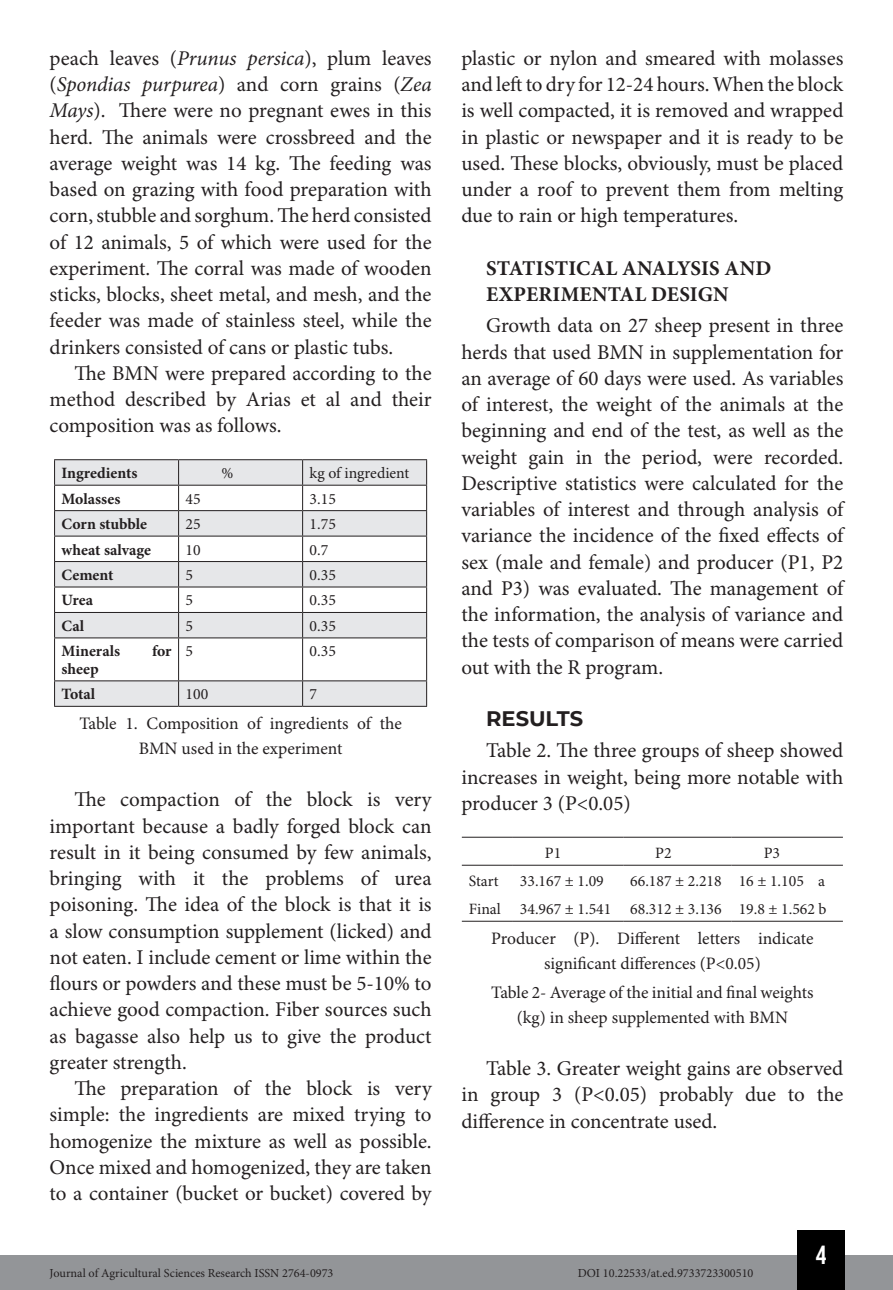
<style>
.page{position:relative;width:893px;height:1290px;background:#fff}
.page>*{position:absolute;margin:0;border:0;box-sizing:border-box;transform-origin:0 0}
.t1{font:26.25px "Bebas Kai";color:#fff}
.t2{font:21px/26.2px "Minion Pro";letter-spacing:-.005em;color:#231f20;text-align:justify}
.t3{font:700 21px/26.2px "Minion Pro";letter-spacing:.01em;color:#231f20}
.t4{font:700 21px "Montserrat";color:#231f20}
.t5{font:17.5px/24.5px "Minion Pro";color:#231f20;text-align:center}
.t6{font:15.75px/28px "Minion Pro";color:#231f20;text-align:right}
.t7{font:700 15.75px "Minion Pro";color:#231f20}
.t8{font:12.25px "Minion Pro";color:#231f20}
.s1{font-style:italic}
</style>
<div class="page">
<div style="left:0;top:1255px;width:893px;height:35px;background:#939598"></div>
<div style="left:797px;top:1230px;width:48px;height:60px;background:#000"></div>
<svg style="left:55px;top:460px;width:371px;height:246px;fill:#e6e7e9"></svg>
<hr style="left:54px;top:459px;width:125px;height:1px;background:#231f20">
<hr style="left:179px;top:459px;width:124px;height:1px;background:#231f20">
<hr style="left:303px;top:459px;width:124px;height:1px;background:#231f20">
<hr style="left:54px;top:485px;width:125px;height:1px;background:#231f20">
<hr style="left:179px;top:485px;width:124px;height:1px;background:#231f20">
<hr style="left:303px;top:485px;width:124px;height:1px;background:#231f20">
<hr style="left:54px;top:510px;width:125px;height:1px;background:#231f20">
<hr style="left:179px;top:510px;width:124px;height:1px;background:#231f20">
<hr style="left:303px;top:510px;width:124px;height:1px;background:#231f20">
<hr style="left:54px;top:536px;width:125px;height:1px;background:#231f20">
<hr style="left:179px;top:536px;width:124px;height:1px;background:#231f20">
<hr style="left:303px;top:536px;width:124px;height:1px;background:#231f20">
<hr style="left:54px;top:561px;width:125px;height:1px;background:#231f20">
<hr style="left:179px;top:561px;width:124px;height:1px;background:#231f20">
<hr style="left:303px;top:561px;width:124px;height:1px;background:#231f20">
<hr style="left:54px;top:586px;width:125px;height:1px;background:#231f20">
<hr style="left:179px;top:586px;width:124px;height:1px;background:#231f20">
<hr style="left:303px;top:586px;width:124px;height:1px;background:#231f20">
<hr style="left:54px;top:612px;width:125px;height:1px;background:#231f20">
<svg style="left:54px;top:460px;width:1px;height:177px"></svg>
<hr style="left:179px;top:612px;width:124px;height:1px;background:#231f20">
<svg style="left:178px;top:460px;width:1px;height:177px"></svg>
<hr style="left:303px;top:612px;width:124px;height:1px;background:#231f20">
<svg style="left:302px;top:460px;width:1px;height:177px"></svg>
<svg style="left:426px;top:460px;width:1px;height:177px"></svg>
<hr style="left:54px;top:637px;width:125px;height:1px;background:#231f20">
<hr style="left:54px;top:638px;width:1px;height:42px;background:#231f20">
<hr style="left:179px;top:637px;width:124px;height:1px;background:#231f20">
<hr style="left:178px;top:638px;width:1px;height:42px;background:#231f20">
<hr style="left:303px;top:637px;width:124px;height:1px;background:#231f20">
<hr style="left:302px;top:638px;width:1px;height:42px;background:#231f20">
<hr style="left:426px;top:638px;width:1px;height:42px;background:#231f20">
<hr style="left:54px;top:680px;width:125px;height:1px;background:#231f20">
<svg style="left:54px;top:681px;width:1px;height:25px"></svg>
<hr style="left:179px;top:680px;width:124px;height:1px;background:#231f20">
<svg style="left:178px;top:681px;width:1px;height:25px"></svg>
<hr style="left:303px;top:680px;width:124px;height:1px;background:#231f20">
<svg style="left:302px;top:681px;width:1px;height:25px"></svg>
<svg style="left:426px;top:681px;width:1px;height:25px"></svg>
<hr style="left:54px;top:706px;width:125px;height:1px;background:#231f20">
<hr style="left:179px;top:706px;width:124px;height:1px;background:#231f20">
<hr style="left:303px;top:706px;width:124px;height:1px;background:#231f20">
<hr style="left:462px;top:921px;width:51px;height:1px;background:#231f20">
<hr style="left:513px;top:921px;width:110px;height:1px;background:#231f20">
<hr style="left:623px;top:921px;width:109px;height:1px;background:#231f20">
<hr style="left:732px;top:921px;width:111px;height:1px;background:#231f20">
<hr style="left:462px;top:837px;width:51px;height:1px;background:#231f20">
<hr style="left:513px;top:837px;width:110px;height:1px;background:#231f20">
<hr style="left:623px;top:837px;width:109px;height:1px;background:#231f20">
<hr style="left:732px;top:837px;width:111px;height:1px;background:#231f20">
<hr style="left:462px;top:865px;width:51px;height:1px;background:#231f20">
<hr style="left:513px;top:865px;width:110px;height:1px;background:#231f20">
<hr style="left:623px;top:865px;width:109px;height:1px;background:#231f20">
<hr style="left:732px;top:865px;width:111px;height:1px;background:#231f20">
<p class="t2" style="left:50px;top:46px;width:384px">peach leaves (<span class="s1">Prunus persica</span>), plum leaves (<span class="s1">Spondias purpurea</span>) and corn grains (<span class="s1">Zea Mays</span>). There were no pregnant ewes in this herd. The animals were crossbreed and the average weight was 14 kg. The feeding was based on grazing with food preparation with corn, stubble and sorghum. The herd consisted of 12 animals, 5 of which were used for the experiment. The corral was made of wooden sticks, blocks, sheet metal, and mesh, and the feeder was made of stainless steel, while the drinkers consisted of cans or plastic tubs.</p>
<p class="t2" style="left:50px;top:361px;width:383px;text-indent:25px">The BMN were prepared according to the method described by Arias et al and their composition was as follows.</p>
<p class="t7" style="left:62px;top:462px;width:78px">Ingredients</p>
<p class="t6" style="left:221px;top:460px;width:13px">%</p>
<p class="t6" style="left:310px;top:460px;width:101px">kg of ingredient</p>
<p class="t7" style="left:62px;top:487px;width:60px">Molasses</p>
<p class="t6" style="left:186px;top:485px;width:17px">45</p>
<p class="t6" style="left:310px;top:485px;width:28px">3.15</p>
<p class="t7" style="left:62px;top:513px;width:87px">Corn stubble</p>
<p class="t6" style="left:186px;top:511px;width:17px">25</p>
<p class="t6" style="left:310px;top:511px;width:28px">1.75</p>
<p class="t7" style="left:62px;top:538px;width:91px">wheat salvage</p>
<p class="t6" style="left:186px;top:536px;width:17px">10</p>
<p class="t6" style="left:310px;top:536px;width:20px">0.7</p>
<p class="t7" style="left:62px;top:564px;width:53px">Cement</p>
<p class="t6" style="left:186px;top:562px;width:9px">5</p>
<p class="t6" style="left:310px;top:562px;width:28px">0.35</p>
<p class="t7" style="left:62px;top:589px;width:33px">Urea</p>
<p class="t6" style="left:186px;top:587px;width:9px">5</p>
<p class="t6" style="left:310px;top:587px;width:28px">0.35</p>
<p class="t7" style="left:62px;top:615px;width:24px">Cal</p>
<p class="t6" style="left:186px;top:612px;width:9px">5</p>
<p class="t6" style="left:310px;top:612px;width:28px">0.35</p>
<p class="t7" style="left:62px;top:640px;width:60px">Minerals</p>
<p class="t7" style="left:152px;top:640px;width:21px">for</p>
<p class="t7" style="left:62px;top:658px;width:39px">sheep</p>
<p class="t6" style="left:186px;top:638px;width:9px">5</p>
<p class="t6" style="left:310px;top:638px;width:28px">0.35</p>
<p class="t7" style="left:62px;top:683px;width:35px">Total</p>
<p class="t6" style="left:186px;top:681px;width:24px">100</p>
<p class="t6" style="left:310px;top:681px;width:9px">7</p>
<p class="t5" style="left:79px;top:712px;width:324px">Table 1. Composition of ingredients of the<br>BMN used in the experiment</p>
<p class="t2" style="left:50px;top:787px;width:384px;text-indent:25px">The compaction of the block is very important because a badly forged block can result in it being consumed by few animals, bringing with it the problems of urea poisoning. The idea of the block is that it is a slow consumption supplement (licked) and not eaten. I include cement or lime within the flours or powders and these must be 5-10% to achieve good compaction. Fiber sources such as bagasse also help us to give the product greater strength.</p>
<p class="t2" style="left:50px;top:1076px;width:384px;text-indent:25px">The preparation of the block is very simple: the ingredients are mixed trying to homogenize the mixture as well as possible.<br>Once mixed and homogenized, they are taken to a container (bucket or bucket) covered by</p>
<p class="t2" style="left:461px;top:46px;width:384px">plastic or nylon and smeared with molasses and left to dry for 12-24 hours. When the block is well compacted, it is removed and wrapped in plastic or newspaper and it is ready to be used. These blocks, obviously, must be placed under a roof to prevent them from melting due to rain or high temperatures.</p>
<p class="t3" style="left:486px;top:255px;width:287px">STATISTICAL ANALYSIS AND<br>EXPERIMENTAL DESIGN</p>
<p class="t2" style="left:461px;top:313px;width:384px;text-indent:25px">Growth data on 27 sheep present in three herds that used BMN in supplementation for an average of 60 days were used. As variables of interest, the weight of the animals at the beginning and end of the test, as well as the weight gain in the period, were recorded.<br>Descriptive statistics were calculated for the variables of interest and through analysis of variance the incidence of the fixed effects of sex (male and female) and producer (P1, P2 and P3) was evaluated. The management of the information, the analysis of variance and the tests of comparison of means were carried out with the R program.</p>
<p class="t4" style="left:486px;top:703px;width:99px">RESULTS</p>
<p class="t2" style="left:461px;top:738px;width:383px;text-indent:25px">Table 2. The three groups of sheep showed increases in weight, being more notable with producer 3 (P&lt;0.05)</p>
<p class="t6" style="left:545px;top:840px;width:18px">P1</p>
<p class="t6" style="left:655px;top:840px;width:18px">P2</p>
<p class="t6" style="left:764px;top:840px;width:18px">P3</p>
<p class="t6" style="left:469px;top:868px;width:31px">Start</p>
<p class="t6" style="left:520px;top:868px;width:85px">33.167 ± 1.09</p>
<p class="t6" style="left:469px;top:868px;width:359px">66.187 ± 2.218 16 ± 1.105 a<br>Final 34.967 ± 1.541 68.312 ± 3.136 19.8 ± 1.562 b</p>
<p class="t5" style="left:491px;top:927px;width:324px">Producer (P). Different letters indicate significant differences (P&lt;0.05)</p>
<p class="t5" style="left:491px;top:981px;width:324px">Table 2- Average of the initial and final weights (kg) in sheep supplemented with BMN</p>
<p class="t2" style="left:461px;top:1056px;width:383px;text-indent:25px">Table 3. Greater weight gains are observed in group 3 (P&lt;0.05) probably due to the difference in concentrate used.</p>
<p class="t1" style="left:816px;top:1241px;width:12px">4</p>
<p class="t8" style="left:50px;top:1266px;width:285px">Journal of Agricultural Sciences Research ISSN 2764-0973</p>
<p class="t8" style="left:578px;top:1266px;width:177px">DOI 10.22533/at.ed.9733723300510</p>
</div>
